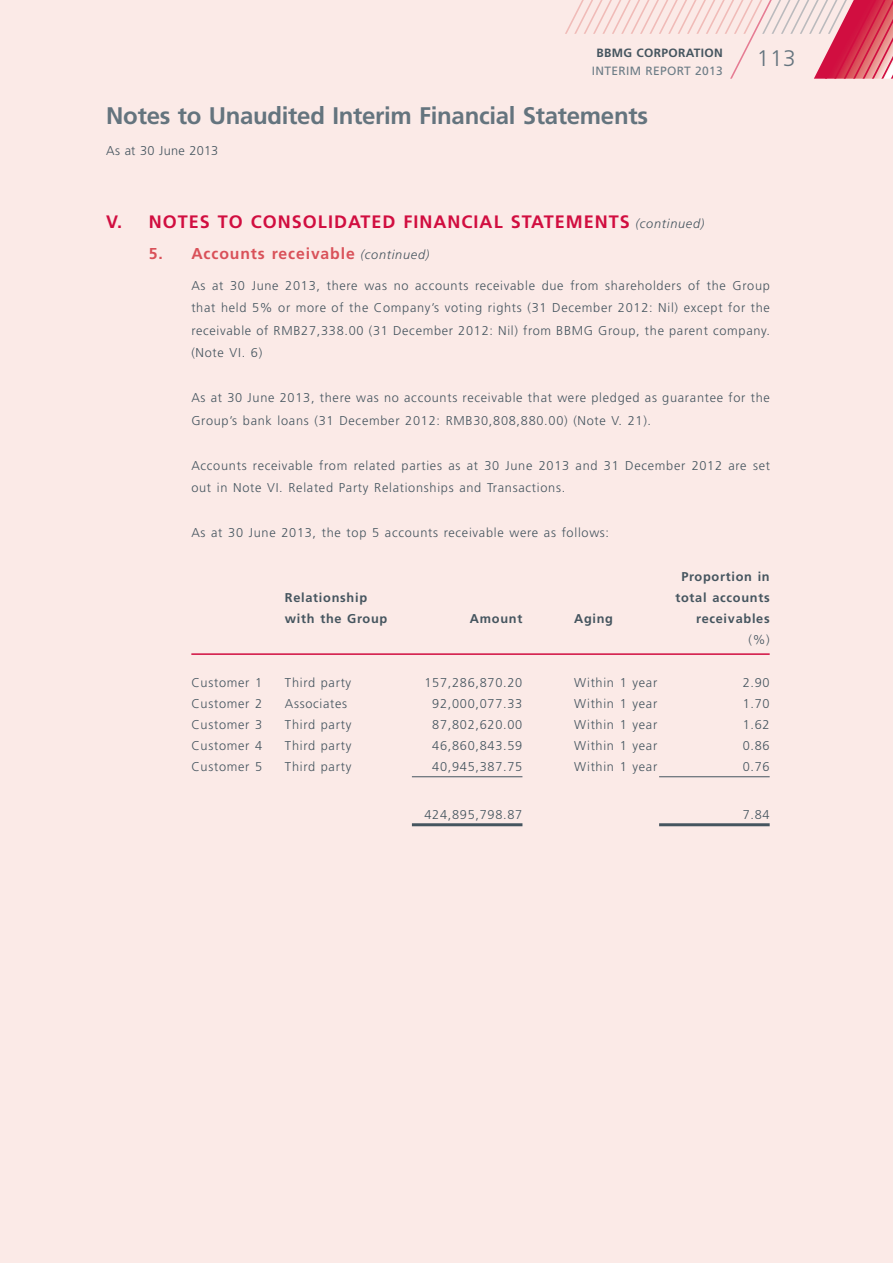
<style>
.page{position:relative;width:893px;height:1263px;background:#fbeae7}
.page>*{position:absolute;margin:0;border:0;box-sizing:border-box;transform-origin:0 0}
.t1{font:700 24px "Frutiger LT Std";letter-spacing:-.015em;color:#64747e}
.t2{font:300 22.5px "Frutiger LT Std";color:#64747e}
.t3{font:700 18px "Frutiger LT Std";letter-spacing:.055em;color:#d10e40}
.t4{font:700 15.75px "Frutiger LT Std";letter-spacing:.055em;color:#d95159}
.t5{font:300 12.75px/22.5px "Frutiger LT Std";letter-spacing:.055em;color:#45555f}
.t6{font:700 12.75px/21px "Frutiger LT Std";letter-spacing:.055em;color:#45555f;text-align:right}
.t7{font:300 12.75px "Frutiger LT Std";letter-spacing:.015em;color:#45555f}
.t8{font:12px/17.9px "Frutiger LT Std";letter-spacing:.03em;color:#6c7c86;text-align:center}
.s1{font-weight:700;color:#45555f}
.s2{font-weight:300;font-style:italic;font-size:12.75px;color:#45555f}
.s3{font-weight:300}
</style>
<div class="page">
<svg style="left:565px;top:0;width:328px;height:79px"></svg>
<hr style="left:191px;top:653px;width:579px;height:2px;background:#d10e40">
<hr style="left:412px;top:776px;width:110px;height:1px;background:#45555f">
<hr style="left:659px;top:776px;width:111px;height:1px;background:#45555f">
<hr style="left:412px;top:823px;width:110px;height:3px;background:#45555f">
<hr style="left:659px;top:823px;width:111px;height:3px;background:#45555f">
<p class="t8" style="left:592px;top:44px;width:133px"><span class="s1">BBMG CORPORATION<br></span>INTERIM REPORT 2013</p>
<p class="t1" style="left:106px;top:102px;width:543px">Notes to Unaudited Interim Financial Statements</p>
<p class="t7" style="left:106px;top:143px;width:114px">As at 30 June 2013</p>
<p class="t2" style="left:757px;top:45px;width:40px">113</p>
<p class="t3" style="left:106px;top:211px;width:600px">V. NOTES TO CONSOLIDATED FINANCIAL STATEMENTS <span class="s2">(continued)</span></p>
<p class="t4" style="left:149px;top:244px;width:282px">5. Accounts receivable <span class="s2">(continued)</span></p>
<p class="t5" style="left:191px;top:274px;width:580px;text-align:justify">As at 30 June 2013, there was no accounts receivable due from shareholders of the Group that held 5% or more of the Company’s voting rights (31 December 2012: Nil) except for the receivable of RMB27,338.00 (31 December 2012: Nil) from BBMG Group, the parent company. (Note VI. 6)</p>
<p class="t5" style="left:191px;top:387px;width:580px">As at 30 June 2013, there was no accounts receivable that were pledged as guarantee for the<br>Group’s bank loans (31 December 2012: RMB30,808,880.00) (Note V. 21).</p>
<p class="t5" style="left:191px;top:454px;width:580px">Accounts receivable from related parties as at 30 June 2013 and 31 December 2012 are set out in Note VI. Related Party Relationships and Transactions.</p>
<p class="t5" style="left:191px;top:522px;width:419px">As at 30 June 2013, the top 5 accounts receivable were as follows:</p>
<p class="t6" style="left:681px;top:566px;width:90px">Proportion in</p>
<p class="t6" style="left:285px;top:587px;width:84px">Relationship</p>
<p class="t6" style="left:675px;top:587px;width:96px">total accounts</p>
<p class="t6" style="left:285px;top:608px;width:104px">with the Group</p>
<p class="t6" style="left:470px;top:608px;width:54px">Amount</p>
<p class="t6" style="left:574px;top:608px;width:40px">Aging</p>
<p class="t6" style="left:696px;top:608px;width:75px">receivables <span class="s3">(%)</span></p>
<p class="t5" style="left:191px;top:672px;width:72px">Customer 1</p>
<p class="t5" style="left:285px;top:672px;width:68px">Third party</p>
<p class="t5" style="left:424px;top:672px;width:99px">157,286,870.20</p>
<p class="t5" style="left:574px;top:672px;width:85px">Within 1 year</p>
<p class="t5" style="left:743px;top:672px;width:28px">2.90</p>
<p class="t5" style="left:191px;top:693px;width:72px">Customer 2</p>
<p class="t5" style="left:285px;top:693px;width:64px">Associates</p>
<p class="t5" style="left:432px;top:693px;width:92px">92,000,077.33</p>
<p class="t5" style="left:574px;top:693px;width:85px">Within 1 year</p>
<p class="t5" style="left:743px;top:693px;width:28px">1.70</p>
<p class="t5" style="left:191px;top:714px;width:72px">Customer 3</p>
<p class="t5" style="left:285px;top:714px;width:68px">Third party</p>
<p class="t5" style="left:432px;top:714px;width:92px">87,802,620.00</p>
<p class="t5" style="left:574px;top:714px;width:85px">Within 1 year</p>
<p class="t5" style="left:743px;top:714px;width:28px">1.62</p>
<p class="t5" style="left:191px;top:735px;width:72px">Customer 4</p>
<p class="t5" style="left:285px;top:735px;width:68px">Third party</p>
<p class="t5" style="left:432px;top:735px;width:92px">46,860,843.59</p>
<p class="t5" style="left:574px;top:735px;width:85px">Within 1 year</p>
<p class="t5" style="left:743px;top:735px;width:28px">0.86</p>
<p class="t5" style="left:191px;top:756px;width:72px">Customer 5</p>
<p class="t5" style="left:285px;top:756px;width:68px">Third party</p>
<p class="t5" style="left:432px;top:756px;width:92px">40,945,387.75</p>
<p class="t5" style="left:574px;top:756px;width:85px">Within 1 year</p>
<p class="t5" style="left:743px;top:756px;width:28px">0.76</p>
<p class="t5" style="left:424px;top:804px;width:99px">424,895,798.87</p>
<p class="t5" style="left:743px;top:804px;width:28px">7.84</p>
</div>
